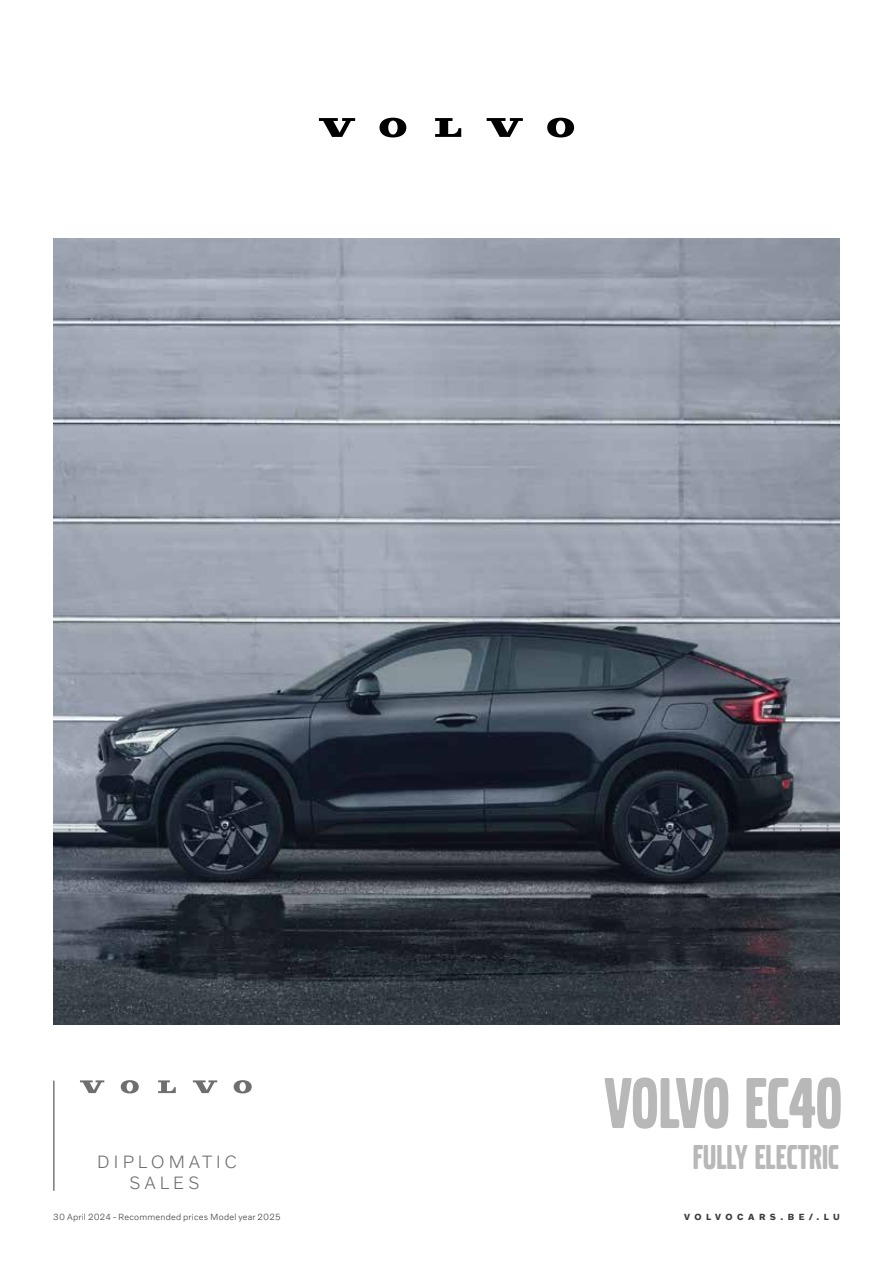
<style>
.page{position:relative;width:893px;height:1263px;background:#fff}
.page>*{position:absolute;margin:0;border:0;box-sizing:border-box;transform-origin:0 0}
.t1{font:75px "Volvo Broad Pro";color:#b9b8b8}
.t2{font:36px "Volvo Broad Pro";letter-spacing:.005em;color:#b9b8b8}
.t3{font:300 18px/21.6px "Volvo Novum";letter-spacing:.2em;color:#706f6f;text-align:center}
.t4{font:300 9px "Volvo Novum";letter-spacing:.025em;color:#3c3c3b}
.t5{font:700 9px "Volvo Novum";letter-spacing:.49em;color:#3c3c3b}
</style>
<div class="page">
<svg style="left:319px;top:118px;width:36px;height:19px"></svg>
<svg style="left:435px;top:118px;width:26px;height:19px"></svg>
<svg style="left:379px;top:118px;width:27px;height:19px"></svg>
<svg style="left:487px;top:118px;width:36px;height:19px"></svg>
<svg style="left:547px;top:118px;width:27px;height:19px"></svg>
<img style="left:53px;top:238px;width:787px;height:787px">
<hr style="left:53px;top:1080px;width:2px;height:111px;background:#706f6f">
<svg style="left:80px;top:1080px;width:24px;height:13px"></svg>
<svg style="left:158px;top:1080px;width:18px;height:13px"></svg>
<svg style="left:121px;top:1080px;width:18px;height:13px"></svg>
<svg style="left:193px;top:1080px;width:24px;height:13px"></svg>
<svg style="left:234px;top:1080px;width:18px;height:13px"></svg>
<h3 class="t3" style="left:97px;top:1150px;width:142px">DIPLOMATIC<br>SALES</h3>
<h1 class="t1" style="left:604px;top:1066px;width:239px">VOLVO EC40</h1>
<h2 class="t2" style="left:693px;top:1139px;width:148px">FULLY ELECTRIC</h2>
<p class="t4" style="left:53px;top:1211px;width:229px">30 April 2024 - Recommended prices Model year 2025</p>
<p class="t5" style="left:684px;top:1211px;width:157px">VOLVOCARS.BE/.LU</p>
</div>
